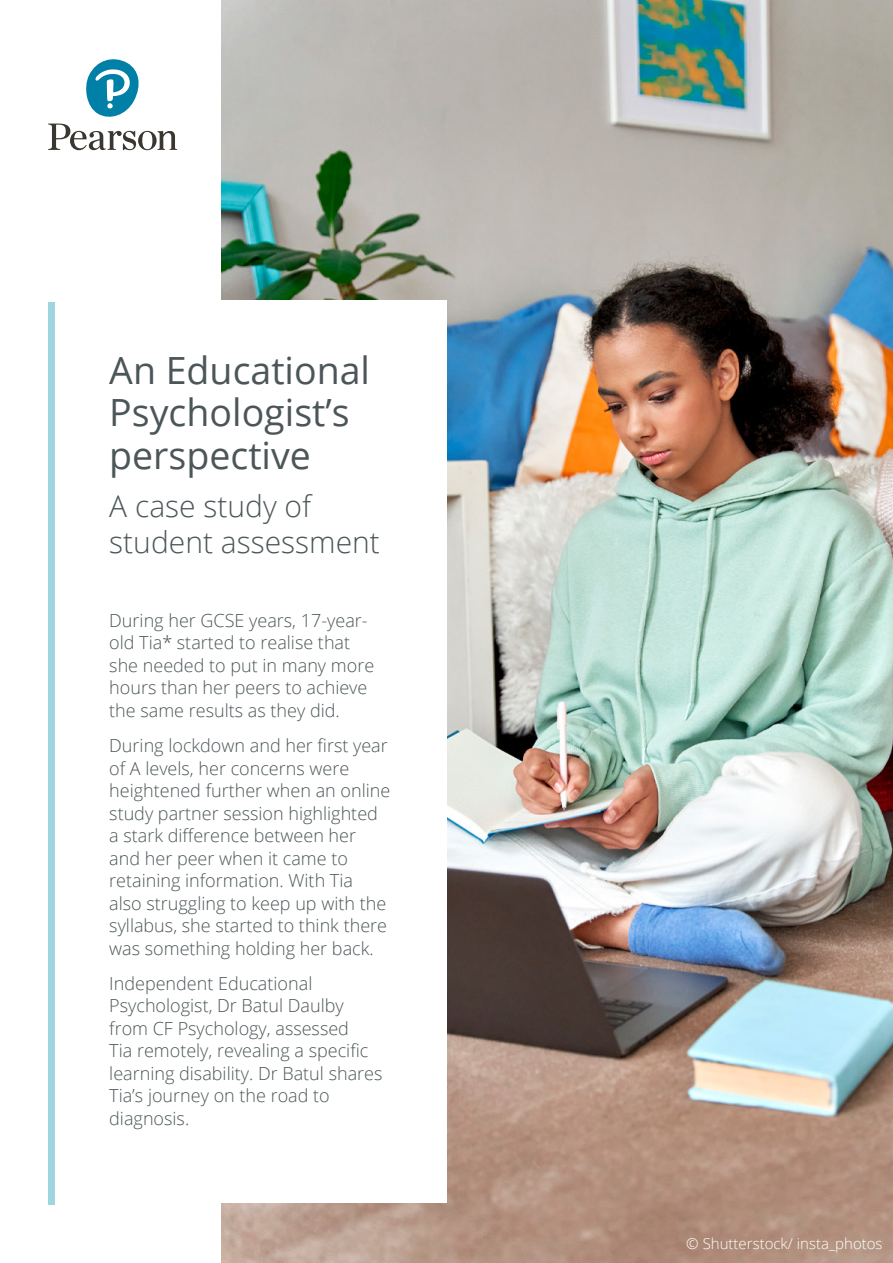
<style>
.page{position:relative;width:893px;height:1263px;background:#fff}
.page>*{position:absolute;margin:0;border:0;box-sizing:border-box;transform-origin:0 0}
.t1{font:37.5px/42px "Open Sans";color:#4c5658}
.t2{font:300 30px/36px "Open Sans";color:#4c5658}
.t3{font:300 18px/22.5px "Open Sans";color:#4c5658}
.t4{font:300 15px "Open Sans";color:#fff}
</style>
<div class="page">
<img style="left:221px;top:0;width:672px;height:1263px">
<svg style="left:48px;top:59px;width:129px;height:91px"></svg>
<div style="left:54px;top:300px;width:392px;height:903px;background:#fff"></div>
<div style="left:48px;top:303px;width:6px;height:902px;background:#9fd6de"></div>
<p class="t1" style="left:109px;top:349px;width:262px">An Educational<br>Psychologist’s perspective</p>
<p class="t2" style="left:109px;top:488px;width:272px">A case study of student assessment</p>
<p class="t3" style="left:109px;top:608px;width:266px">During her GCSE years, 17-year&shy;old Tia* started to realise that she needed to put in many more hours than her peers to achieve the same results as they did.</p>
<p class="t3" style="left:109px;top:734px;width:283px">During lockdown and her first year of A levels, her concerns were heightened further when an online study partner session highlighted a stark difference between her and her peer when it came to retaining information. With Tia<br>also struggling to keep up with the syllabus, she started to think there was something holding her back.</p>
<p class="t3" style="left:109px;top:971px;width:275px">Independent Educational<br>Psychologist, Dr Batul Daulby from CF Psychology, assessed<br>Tia remotely, revealing a specific learning disability. Dr Batul shares<br>Tia’s journey on the road to diagnosis.</p>
<p class="t4" style="left:686px;top:1233px;width:198px">© Shutterstock/ insta_photos</p>
</div>
